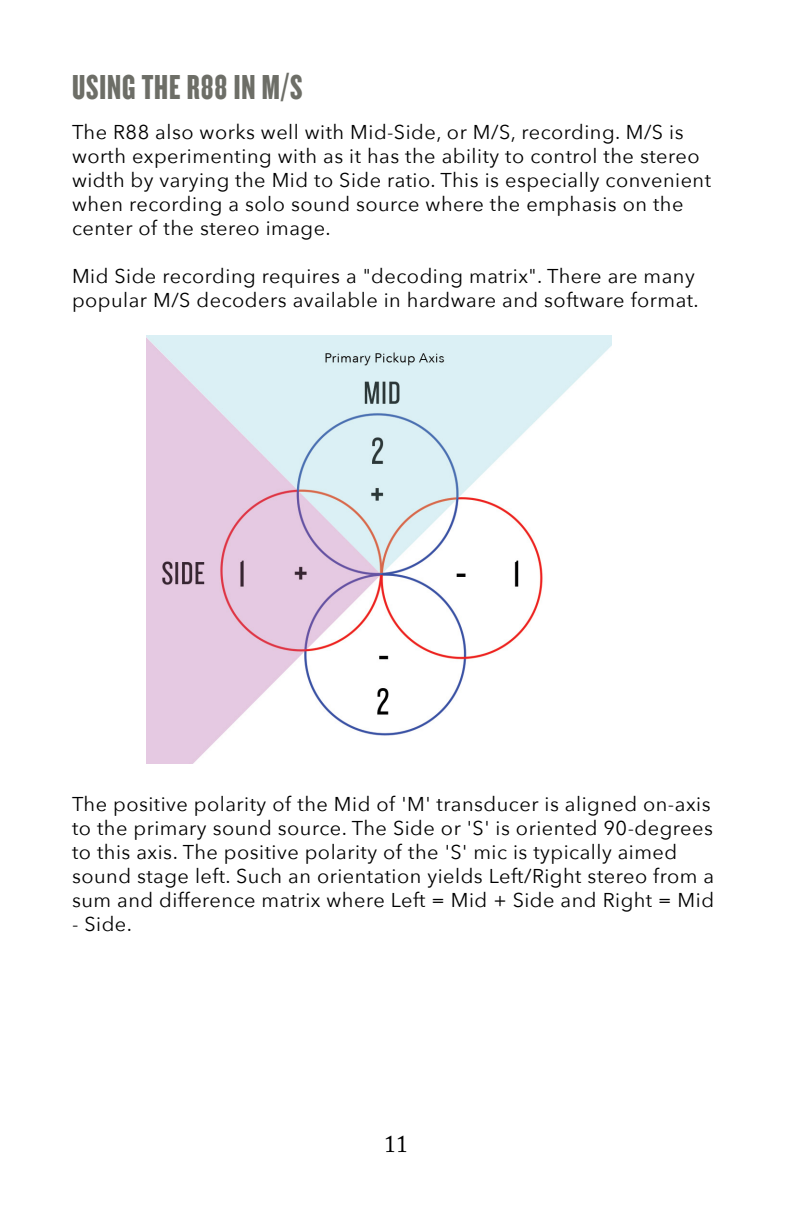
<style>
.page{position:relative;width:792px;height:1224px;background:#fff}
.page>*{position:absolute;margin:0;border:0;box-sizing:border-box;transform-origin:0 0}
.t1{font:36px "Knockout 68 Full Featherwt";letter-spacing:.025em;color:#6d6e67}
.t2{font:24px "Adobe Caslon Pro";color:#000}
.t3{font:20px/24px "Avenir Next";letter-spacing:.025em;color:#000}
</style>
<div class="page">
<img style="left:147px;top:336px;width:465px;height:427px">
<h1 class="t1" style="left:72px;top:66px;width:232px">USING THE R88 IN M/S</h1>
<p class="t3" style="left:72px;top:121px;width:641px">The R88 also works well with Mid-Side, or M/S, recording. M/S is worth experimenting with as it has the ability to control the stereo width by varying the Mid to Side ratio. This is especially convenient when recording a solo sound source where the emphasis on the center of the stereo image.</p>
<p class="t3" style="left:72px;top:265px;width:628px">Mid Side recording requires a "decoding matrix". There are many popular M/S decoders available in hardware and software format.</p>
<p class="t3" style="left:72px;top:793px;width:644px">The positive polarity of the Mid of 'M' transducer is aligned on-axis to the primary sound source. The Side or 'S' is oriented 90-degrees to this axis. The positive polarity of the 'S' mic is typically aimed sound stage left. Such an orientation yields Left/Right stereo from a sum and difference matrix where Left = Mid + Side and Right = Mid</p>
<p class="t3" style="left:72px;top:913px;width:62px">- Side.</p>
<p class="t2" style="left:384px;top:1129px;width:25px">11</p>
</div>
